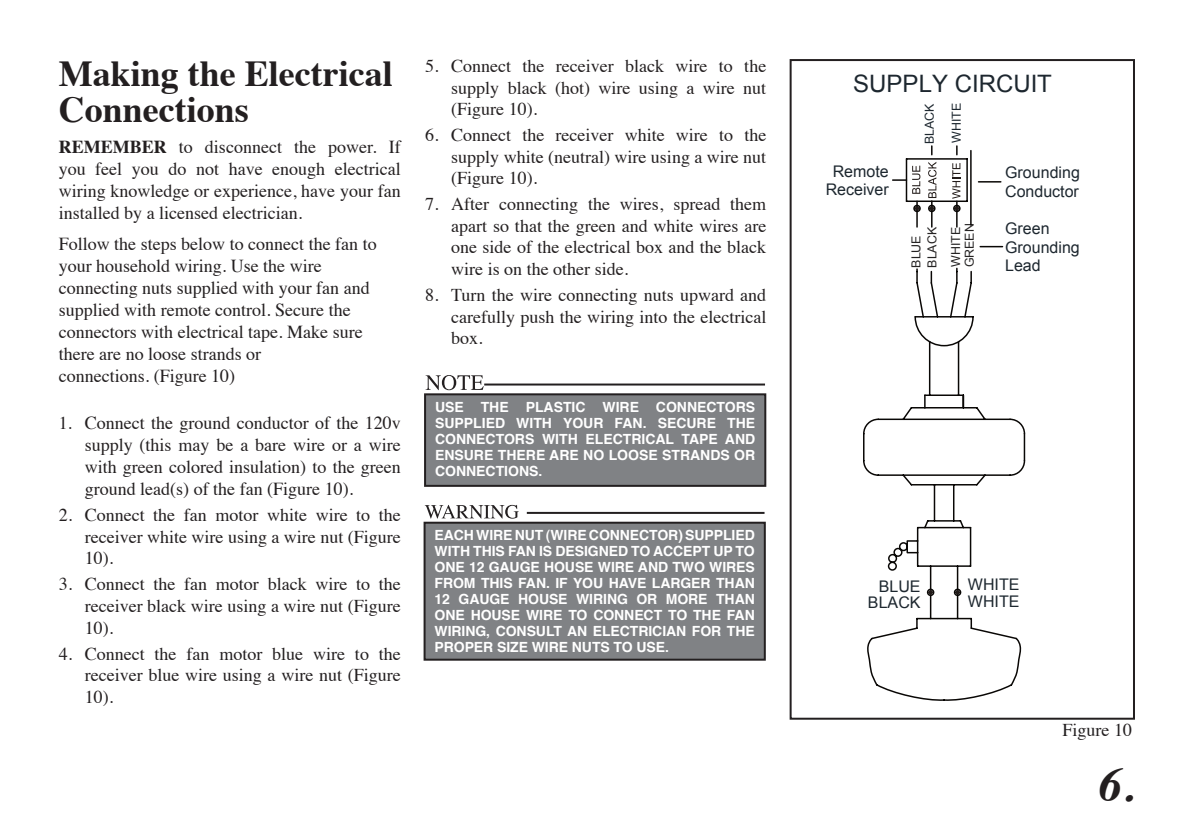
<style>
.page{position:relative;width:1190px;height:823px;background:#fff}
.page>*{position:absolute;margin:0;border:0;box-sizing:border-box;transform-origin:0 0}
.t1{font:italic 700 48px "Times";color:#231f20}
.t2{font:700 36.6px/36.6px "Times";color:#231f20}
.t3{font:24px "Arial";color:#1d272f}
.t4{font:18.2px/22px "Times";color:#231f20;text-align:justify}
.t5{font:18px/21.6px "Times";color:#231f20;text-align:justify}
.t6{font:16px/18.6px "Arial";color:#1d272f}
.t7{font:700 14px/16px "Helvetica";letter-spacing:-.005em;color:#fff;text-align:justify}
.t8{font:12.4px/16.2px "Arial";color:#252323}
.t9{font:12.4px/26.6px "Arial";color:#1d272f}
.s1{font-weight:700}
.s2{font-size:18px}
</style>
<div class="page">
<div style="left:424px;top:522px;width:340px;height:137px;background:#808285"></div>
<div style="left:423px;top:521px;width:342px;height:139px;border:2px solid #231f20"></div>
<svg style="left:425px;top:504px;width:94px;height:14px"></svg>
<hr style="left:527px;top:511px;width:237px;height:2px;background:#231f20">
<div style="left:425px;top:394px;width:340px;height:91px;background:#808285"></div>
<div style="left:424px;top:393px;width:342px;height:93px;border:2px solid #231f20"></div>
<hr style="left:484px;top:383px;width:281px;height:2px;background:#231f20">
<svg style="left:425px;top:375px;width:58px;height:15px"></svg>
<svg style="left:863px;top:157px;width:162px;height:544px"></svg>
<hr style="left:970px;top:150px;width:1px;height:75px;background:#090705">
<div style="left:926px;top:588px;width:8px;height:8px;border:1px solid #090705;border-radius:50%"></div>
<svg style="left:927px;top:589px;width:6px;height:6px"></svg>
<svg style="left:955px;top:590px;width:4px;height:4px"></svg>
<div style="left:953px;top:588px;width:8px;height:8px;border:1px solid #090705;border-radius:50%"></div>
<svg style="left:978px;top:181px;width:22px;height:1px"></svg>
<svg style="left:980px;top:246px;width:22px;height:1px"></svg>
<svg style="left:914px;top:201px;width:6px;height:26px"></svg>
<div style="left:913px;top:205px;width:7px;height:7px;border:1px solid #090705;border-radius:50%"></div>
<svg style="left:928px;top:205px;width:6px;height:6px"></svg>
<div style="left:928px;top:205px;width:7px;height:7px;border:1px solid #090705;border-radius:50%"></div>
<svg style="left:912px;top:166px;width:8px;height:28px"></svg>
<svg style="left:928px;top:162px;width:8px;height:36px"></svg>
<svg style="left:952px;top:163px;width:8px;height:64px"></svg>
<svg style="left:892px;top:179px;width:14px;height:2px"></svg>
<div style="left:789px;top:59px;width:345px;height:660px;border:2px solid #231f20"></div>
<h2 class="t2" style="left:59px;top:51px;width:335px">Making the Electrical<br>Connections</h2>
<p class="t4" style="left:59px;top:135px;width:344px"><span class="s1">REMEMBER</span> to disconnect the power. If you feel you do not have enough electrical wiring knowledge or experience, have your fan installed by a licensed electrician.</p>
<p class="t4" style="left:59px;top:231px;width:319px;text-align:left">Follow the steps below to connect the fan to your household wiring. Use the wire connecting nuts supplied with your fan and supplied with remote control. Secure the connectors with electrical tape. Make sure there are no loose strands or<br>connections. (Figure 10)</p>
<p class="t4" style="left:85px;top:410px;width:318px;text-indent:-26px"><span class="s2">1.</span> Connect the ground conductor of the 120v supply (this may be a bare wire or a wire with green colored insulation) to the green ground lead(s) of the fan (Figure 10).</p>
<p class="t5" style="left:85px;top:502px;width:318px;text-indent:-26px">2. Connect the fan motor white wire to the receiver white wire using a wire nut (Figure 10).</p>
<p class="t5" style="left:85px;top:571px;width:318px;text-indent:-26px">3. Connect the fan motor black wire to the receiver black wire using a wire nut (Figure 10).</p>
<p class="t5" style="left:85px;top:641px;width:318px;text-indent:-26px">4. Connect the fan motor blue wire to the receiver blue wire using a wire nut (Figure 10).</p>
<p class="t5" style="left:451px;top:53px;width:316px;text-indent:-26px">5. Connect the receiver black wire to the supply black (hot) wire using a wire nut (Figure 10).</p>
<p class="t5" style="left:451px;top:123px;width:316px;text-indent:-26px">6. Connect the receiver white wire to the supply white (neutral) wire using a wire nut (Figure 10).</p>
<p class="t5" style="left:451px;top:192px;width:316px;text-indent:-26px">7. After connecting the wires, spread them apart so that the green and white wires are one side of the electrical box and the black wire is on the other side.</p>
<p class="t5" style="left:451px;top:282px;width:316px;text-indent:-26px">8. Turn the wire connecting nuts upward and carefully push the wiring into the electrical box.</p>
<p class="t7" style="left:435px;top:399px;width:322px">USE THE PLASTIC WIRE CONNECTORS SUPPLIED WITH YOUR FAN. SECURE THE CONNECTORS WITH ELECTRICAL TAPE AND ENSURE THERE ARE NO LOOSE STRANDS OR CONNECTIONS.</p>
<p class="t7" style="left:434px;top:527px;width:322px">EACH WIRE NUT (WIRE CONNECTOR) SUPPLIED WITH THIS FAN IS DESIGNED TO ACCEPT UP TO ONE 12 GAUGE HOUSE WIRE AND TWO WIRES FROM THIS FAN. IF YOU HAVE LARGER THAN 12 GAUGE HOUSE WIRING OR MORE THAN ONE HOUSE WIRE TO CONNECT TO THE FAN WIRING, CONSULT AN ELECTRICIAN FOR THE PROPER SIZE WIRE NUTS TO USE.</p>
<h3 class="t3" style="left:853px;top:68px;width:200px">SUPPLY CIRCUIT</h3>
<p class="t9" style="left:916px;top:144px;width:43px;rotate:-90deg">BLACK<br>WHITE</p>
<p class="t6" style="left:1005px;top:163px;width:76px">Grounding<br>Conductor</p>
<p class="t6" style="left:1005px;top:219px;width:76px">Green<br>Grounding<br>Lead</p>
<p class="t6" style="left:825px;top:162px;width:65px;text-align:center">Remote<br>Receiver</p>
<p class="t8" style="left:908px;top:267px;width:42px;rotate:-90deg">BLUE<br>BLACK</p>
<p class="t8" style="left:948px;top:267px;width:46px;line-height:13.8px;rotate:-90deg">WHITE<br>GREEN</p>
<p class="t6" style="left:868px;top:578px;width:54px;line-height:16px;text-align:right">BLUE<br>BLACK</p>
<p class="t6" style="left:967px;top:575px;width:53px">WHITE</p>
<p class="t6" style="left:967px;top:591px;width:53px">WHITE</p>
<p class="t5" style="left:1062px;top:717px;width:71px">Figure 10</p>
<h1 class="t1" style="left:1098px;top:739px;width:37px">6.</h1>
</div>
